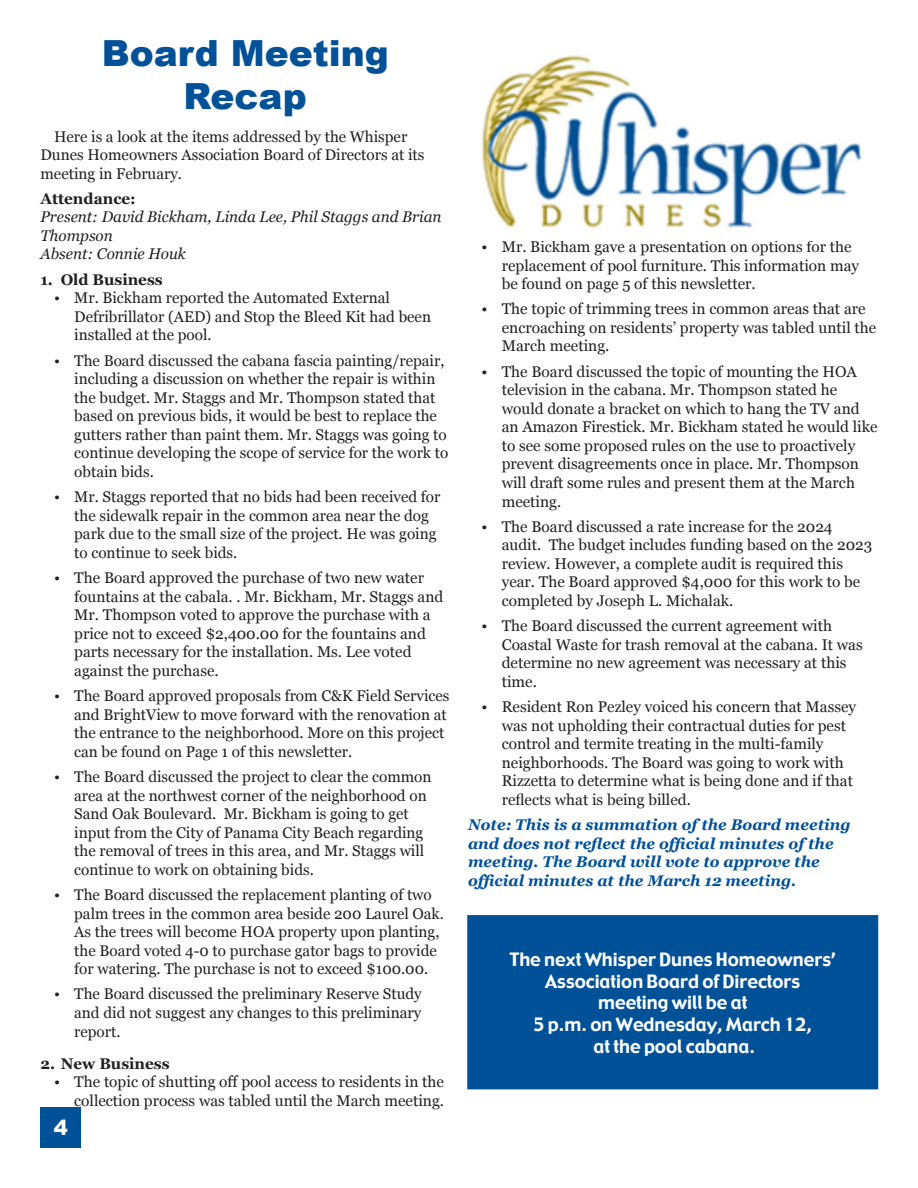
<style>
.page{position:relative;width:918px;height:1188px;background:#fff}
.page>*{position:absolute;margin:0;border:0;box-sizing:border-box;transform-origin:0 0}
.t1{font:900 36px/43.2px "Arial";color:#015198;text-align:center}
.t2{font:900 21px "Arial";color:#fff}
.t3{font:18px/21.6px "Gadget";color:#fff;text-align:center}
.t4{font:15.45px/18.6px "Georgia";color:#231f20}
.t5{font:italic 700 15.45px/18.6px "Georgia";color:#015198}
.t6{font:italic 15.45px/18.6px "Georgia";color:#231f20}
.t7{font:700 15.45px "Georgia";color:#231f20}
</style>
<div class="page">
<div style="left:40px;top:1107px;width:41px;height:41px;background:#015198"></div>
<img style="left:481px;top:55px;width:381px;height:174px">
<div style="left:468px;top:916px;width:410px;height:173px;background:#015198"></div>
<div style="left:467px;top:915px;width:411px;height:174px;border:2px solid #015198"></div>
<p class="t1" style="left:102px;top:31px;width:288px">Board Meeting<br>Recap</p>
<p class="t4" style="left:40px;top:126px;width:385px;text-indent:14px">Here is a look at the items addressed by the Whisper<br>Dunes Homeowners Association Board of Directors at its meeting in February.</p>
<p class="t7" style="left:40px;top:187px;width:97px">Attendance:</p>
<p class="t6" style="left:40px;top:207px;width:403px">Present: David Bickham, Linda Lee, Phil Staggs and Brian<br>Thompson</p>
<p class="t6" style="left:40px;top:244px;width:147px">Absent: Connie Houk</p>
<p class="t7" style="left:40px;top:268px;width:124px">1. Old Business</p>
<p class="t4" style="left:74px;top:288px;width:358px;text-indent:-20px">• Mr. Bickham reported the Automated External<br>Defribrillator (AED) and Stop the Bleed Kit had been installed at the pool.</p>
<p class="t4" style="left:74px;top:350px;width:376px;text-indent:-20px">• The Board discussed the cabana fascia painting/repair, including a discussion on whether the repair is within the budget. Mr. Staggs and Mr. Thompson stated that based on previous bids, it would be best to replace the gutters rather than paint them. Mr. Staggs was going to continue developing the scope of service for the work to obtain bids.</p>
<p class="t4" style="left:74px;top:487px;width:368px;text-indent:-20px">• Mr. Staggs reported that no bids had been received for the sidewalk repair in the common area near the dog park due to the small size of the project. He was going to continue to seek bids.</p>
<p class="t4" style="left:74px;top:568px;width:371px;text-indent:-20px">• The Board approved the purchase of two new water fountains at the cabala. . Mr. Bickham, Mr. Staggs and Mr. Thompson voted to approve the purchase with a price not to exceed $2,400.00 for the fountains and parts necessary for the installation. Ms. Lee voted against the purchase.</p>
<p class="t4" style="left:74px;top:686px;width:377px;text-indent:-20px">• The Board approved proposals from C&amp;K Field Services and BrightView to move forward with the renovation at the entrance to the neighborhood. More on this project can be found on Page 1 of this newsletter.</p>
<p class="t4" style="left:74px;top:767px;width:359px;text-indent:-20px">• The Board discussed the project to clear the common area at the northwest corner of the neighborhood on Sand Oak Boulevard. Mr. Bickham is going to get input from the City of Panama City Beach regarding the removal of trees in this area, and Mr. Staggs will continue to work on obtaining bids.</p>
<p class="t4" style="left:74px;top:885px;width:371px;text-indent:-20px">• The Board discussed the replacement planting of two palm trees in the common area beside 200 Laurel Oak.<br>As the trees will become HOA property upon planting, the Board voted 4-0 to purchase gator bags to provide for watering. The purchase is not to exceed $100.00.</p>
<p class="t4" style="left:74px;top:984px;width:349px;text-align:justify;text-indent:-20px">• The Board discussed the preliminary Reserve Study and did not suggest any changes to this preliminary report.</p>
<p class="t7" style="left:40px;top:1052px;width:131px">2. New Business</p>
<p class="t4" style="left:54px;top:1072px;width:392px;text-align:right">• The topic of shutting off pool access to residents in the collection process was tabled until the March meeting.</p>
<p class="t2" style="left:54px;top:1112px;width:16px">4</p>
<p class="t4" style="left:502px;top:237px;width:359px;text-indent:-20px">• Mr. Bickham gave a presentation on options for the replacement of pool furniture. This information may be found on page 5 of this newsletter.</p>
<p class="t4" style="left:502px;top:299px;width:376px;text-indent:-20px">• The topic of trimming trees in common areas that are encroaching on residents’ property was tabled until the<br>March meeting.</p>
<p class="t4" style="left:502px;top:361px;width:377px;text-indent:-20px">• The Board discussed the topic of mounting the HOA television in the cabana. Mr. Thompson stated he would donate a bracket on which to hang the TV and an Amazon Firestick. Mr. Bickham stated he would like to see some proposed rules on the use to proactively prevent disagreements once in place. Mr. Thompson will draft some rules and present them at the March meeting.</p>
<p class="t4" style="left:502px;top:517px;width:372px;text-indent:-20px">• The Board discussed a rate increase for the 2024 audit. The budget includes funding based on the 2023 review. However, a complete audit is required this year. The Board approved $4,000 for this work to be completed by Joseph L. Michalak.</p>
<p class="t4" style="left:502px;top:616px;width:362px;text-indent:-20px">• The Board discussed the current agreement with Coastal Waste for trash removal at the cabana. It was determine no new agreement was necessary at this time.</p>
<p class="t4" style="left:502px;top:697px;width:356px;text-indent:-20px">• Resident Ron Pezley voiced his concern that Massey was not upholding their contractual duties for pest control and termite treating in the multi-family neighborhoods. The Board was going to work with Rizzetta to determine what is being done and if that reflects what is being billed.</p>
<p class="t5" style="left:468px;top:815px;width:384px">Note: This is a summation of the Board meeting and does not reflect the official minutes of the meeting. The Board will vote to approve the official minutes at the March 12 meeting.</p>
<p class="t3" style="left:510px;top:950px;width:327px">The next Whisper Dunes Homeowners’<br>Association Board of Directors</p>
<p class="t3" style="left:598px;top:993px;width:151px">meeting will be at</p>
<p class="t3" style="left:533px;top:1014px;width:280px">5 p.m. on Wednesday, March 12,</p>
<p class="t3" style="left:594px;top:1036px;width:163px">at the pool cabana.</p>
</div>
